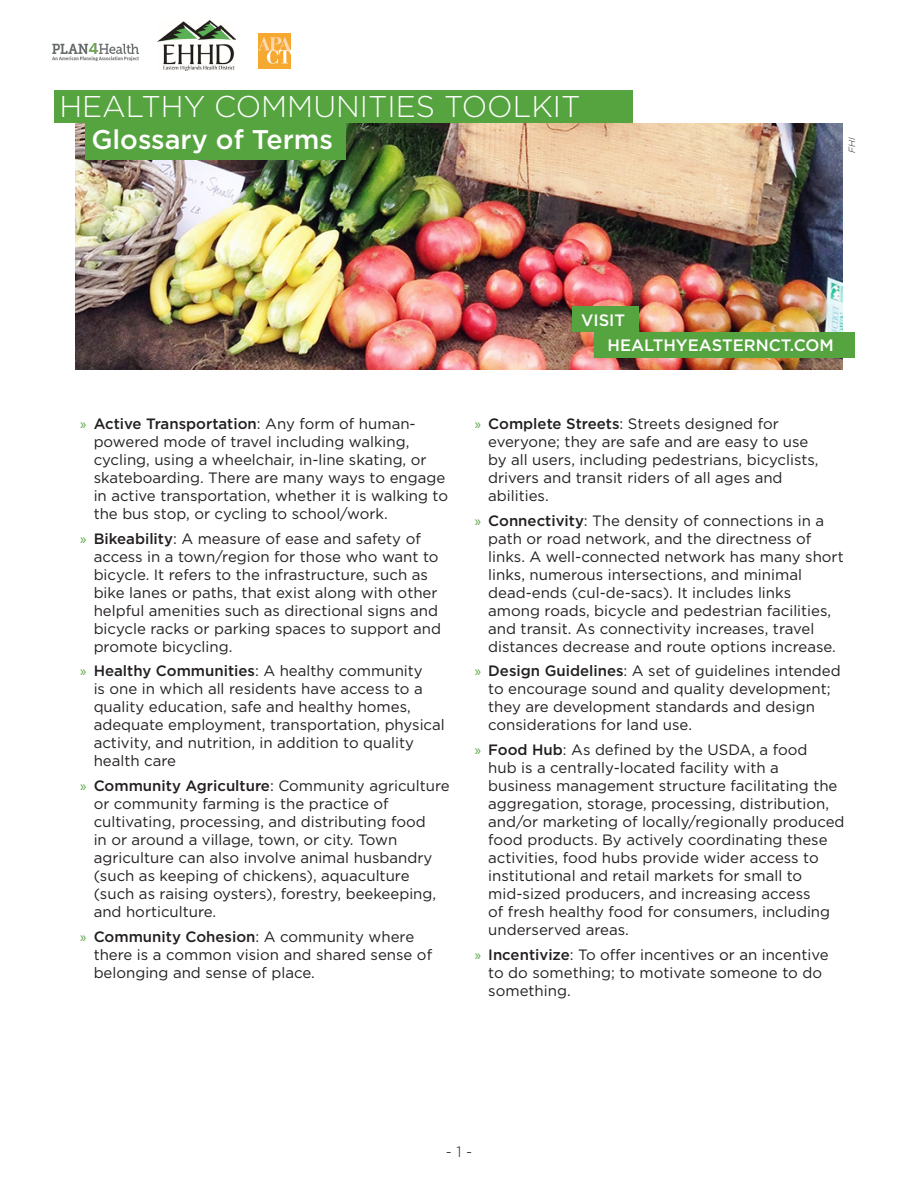
<style>
.page{position:relative;width:918px;height:1188px;background:#fff}
.page>*{position:absolute;margin:0;border:0;box-sizing:border-box;transform-origin:0 0}
.t1{font:300 30px "Gotham";color:#fff}
.t2{font:500 27px "Gotham";color:#fff}
.t3{font:500 16.5px "Gotham";color:#fff}
.t4{font:15px/18px "Gotham";color:#231f20}
.t5{font:300 15px "Gotham";color:#231f20}
.t6{font:italic 300 9px "Gotham";color:#231f20}
.s1{font-family:"Myriad Pro";color:#56a43f}
.s2{font-weight:500}
</style>
<div class="page">
<img style="left:76px;top:124px;width:766px;height:246px">
<img style="left:158px;top:20px;width:78px;height:51px">
<img style="left:52px;top:44px;width:87px;height:16px">
<img style="left:259px;top:33px;width:31px;height:36px">
<div style="left:594px;top:332px;width:261px;height:26px;background:#56a43f"></div>
<div style="left:572px;top:307px;width:67px;height:25px;background:#56a43f"></div>
<div style="left:54px;top:90px;width:579px;height:33px;background:#56a43f"></div>
<div style="left:85px;top:123px;width:261px;height:37px;background:#56a43f"></div>
<p class="t1" style="left:59px;top:88px;width:523px">HEALTHY COMMUNITIES TOOLKIT</p>
<p class="t2" style="left:91px;top:122px;width:243px">Glossary of Terms</p>
<p class="t6" style="left:846px;top:153px;width:17px;rotate:-90deg">FHI</p>
<p class="t3" style="left:581px;top:309px;width:46px">VISIT</p>
<p class="t3" style="left:608px;top:335px;width:228px">HEALTHYEASTERNCT.COM</p>
<p class="t4" style="left:94px;top:414px;width:356px;text-indent:-14px"><span class="s1">»</span> <span class="s2">Active Transportation</span>: Any form of human&shy;powered mode of travel including walking, cycling, using a wheelchair, in-line skating, or skateboarding. There are many ways to engage in active transportation, whether it is walking to the bus stop, or cycling to school/work.</p>
<p class="t4" style="left:94px;top:529px;width:349px;text-indent:-14px"><span class="s1">»</span> <span class="s2">Bikeability</span>: A measure of ease and safety of access in a town/region for those who want to bicycle. It refers to the infrastructure, such as bike lanes or paths, that exist along with other helpful amenities such as directional signs and bicycle racks or parking spaces to support and promote bicycling.</p>
<p class="t4" style="left:94px;top:662px;width:353px;text-indent:-14px"><span class="s1">»</span> <span class="s2">Healthy Communities</span>: A healthy community<br>is one in which all residents have access to a quality education, safe and healthy homes, adequate employment, transportation, physical activity, and nutrition, in addition to quality health care</p>
<p class="t4" style="left:94px;top:777px;width:358px;text-indent:-14px"><span class="s1">»</span> <span class="s2">Community Agriculture</span>: Community agriculture or community farming is the practice of cultivating, processing, and distributing food<br>in or around a village, town, or city. Town agriculture can also involve animal husbandry (such as keeping of chickens), aquaculture (such as raising oysters), forestry, beekeeping, and horticulture.</p>
<p class="t4" style="left:94px;top:927px;width:340px;text-indent:-14px"><span class="s1">»</span> <span class="s2">Community Cohesion</span>: A community where there is a common vision and shared sense of belonging and sense of place.</p>
<p class="t4" style="left:488px;top:414px;width:332px;text-indent:-14px"><span class="s1">»</span> <span class="s2">Complete Streets</span>: Streets designed for everyone; they are safe and are easy to use by all users, including pedestrians, bicyclists, drivers and transit riders of all ages and abilities.</p>
<p class="t4" style="left:488px;top:511px;width:357px;text-indent:-14px"><span class="s1">»</span> <span class="s2">Connectivity</span>: The density of connections in a path or road network, and the directness of links. A well-connected network has many short links, numerous intersections, and minimal dead-ends (cul-de-sacs). It includes links among roads, bicycle and pedestrian facilities, and transit. As connectivity increases, travel distances decrease and route options increase.</p>
<p class="t4" style="left:488px;top:662px;width:354px;text-indent:-14px"><span class="s1">»</span> <span class="s2">Design Guidelines</span>: A set of guidelines intended to encourage sound and quality development; they are development standards and design considerations for land use.</p>
<p class="t4" style="left:488px;top:741px;width:358px;text-indent:-14px"><span class="s1">»</span> <span class="s2">Food Hub</span>: As defined by the USDA, a food<br>hub is a centrally-located facility with a business management structure facilitating the aggregation, storage, processing, distribution, and/or marketing of locally/regionally produced food products. By actively coordinating these activities, food hubs provide wider access to institutional and retail markets for small to mid-sized producers, and increasing access<br>of fresh healthy food for consumers, including underserved areas.</p>
<p class="t4" style="left:488px;top:945px;width:342px;text-indent:-14px"><span class="s1">»</span> <span class="s2">Incentivize</span>: To offer incentives or an incentive to do something; to motivate someone to do something.</p>
<p class="t5" style="left:446px;top:1142px;width:28px">- 1 -</p>
</div>
